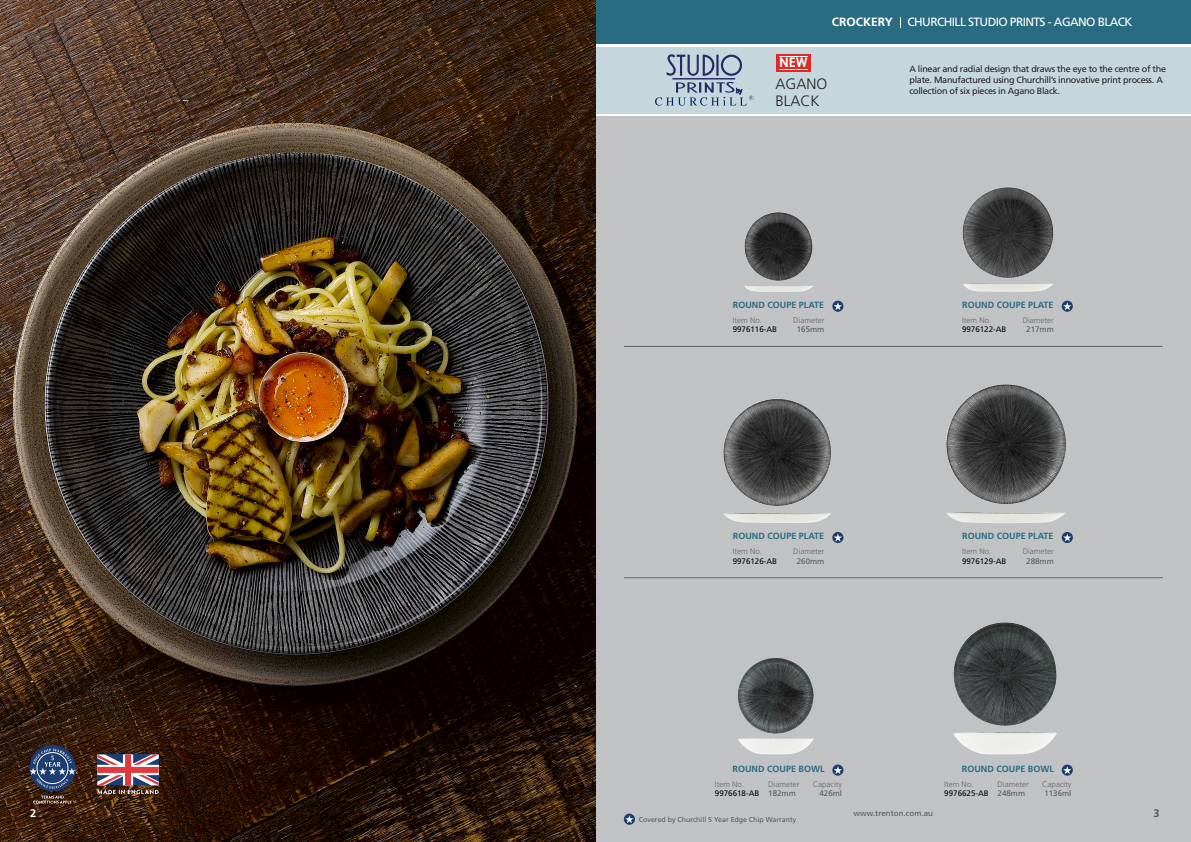
<style>
.page{position:relative;width:1191px;height:842px;background:#fff}
.page>*{position:absolute;margin:0;border:0;box-sizing:border-box;transform-origin:0 0}
.t1{font:300 15px "Frutiger LT Std";color:#231f20}
.t2{font:700 13.2px "Century Gothic";color:#fff}
.t3{font:12px "Frutiger LT Std";letter-spacing:-.05em;color:#fff}
.t4{font:700 12px "Frutiger LT Std";color:#fff}
.t5{font:700 11px "Frutiger LT Std";color:#fff}
.t6{font:700 11px "Frutiger LT Std";color:#57585b}
.t7{font:9px/11px "Frutiger LT Std";letter-spacing:-.03em;color:#231f20}
.t8{font:700 9px "Frutiger LT Std";color:#296c82}
.t9{font:300 8px "Frutiger LT Std";color:#646569}
.t10{font:8px "Frutiger LT Std";color:#040503}
.t11{font:8px "Frutiger LT Std";color:#57585a}
.t12{font:8px "Frutiger LT Std";color:#57585b}
.t13{font:7px "Frutiger LT Std";color:#57585a}
</style>
<div class="page">
<div style="left:595px;top:0;width:596px;height:842px;background:#c1c2c4"></div>
<div style="left:595px;top:0;width:596px;height:116px;background:#fff"></div>
<div style="left:595px;top:47px;width:596px;height:67px;background:#c5d7dd"></div>
<div style="left:595px;top:0;width:596px;height:44px;background:#296c82"></div>
<img style="left:0;top:0;width:595px;height:842px">
<svg style="left:97px;top:754px;width:62px;height:40px"></svg>
<div style="left:29px;top:745px;width:47px;height:46px;background:#1c3c72;border-radius:50%"></div>
<svg style="left:33px;top:795px;width:39px;height:9px"></svg>
<svg style="left:29px;top:748px;width:47px;height:41px"></svg>
<hr style="left:889px;top:55px;width:1px;height:50px;background:#d1d3d4">
<svg style="left:655px;top:54px;width:98px;height:52px"></svg>
<hr style="left:624px;top:346px;width:538px;height:1px;background:#64666a">
<hr style="left:624px;top:577px;width:538px;height:1px;background:#64666a">
<div style="left:776px;top:54px;width:35px;height:18px;background:#e32725"></div>
<svg style="left:779px;top:56px;width:29px;height:1px"></svg>
<svg style="left:779px;top:69px;width:29px;height:1px"></svg>
<div style="left:832px;top:301px;width:11px;height:11px;background:#1c3c72;border-radius:50%"></div>
<svg style="left:833px;top:302px;width:9px;height:8px"></svg>
<svg style="left:1061px;top:301px;width:11px;height:11px"></svg>
<svg style="left:1063px;top:302px;width:8px;height:8px"></svg>
<svg style="left:832px;top:532px;width:11px;height:11px"></svg>
<svg style="left:833px;top:533px;width:9px;height:8px"></svg>
<svg style="left:1061px;top:532px;width:11px;height:11px"></svg>
<svg style="left:1063px;top:533px;width:8px;height:8px"></svg>
<svg style="left:624px;top:814px;width:11px;height:11px"></svg>
<svg style="left:625px;top:815px;width:8px;height:8px"></svg>
<svg style="left:1061px;top:764px;width:11px;height:12px"></svg>
<svg style="left:1063px;top:766px;width:8px;height:8px"></svg>
<svg style="left:832px;top:764px;width:11px;height:12px"></svg>
<svg style="left:833px;top:766px;width:9px;height:8px"></svg>
<img style="left:953px;top:732px;width:103px;height:23px">
<img style="left:738px;top:738px;width:75px;height:16px">
<img style="left:723px;top:513px;width:108px;height:10px">
<img style="left:744px;top:286px;width:69px;height:6px">
<img style="left:963px;top:284px;width:90px;height:8px">
<img style="left:946px;top:512px;width:119px;height:11px">
<img style="left:946px;top:385px;width:120px;height:119px">
<img style="left:723px;top:399px;width:108px;height:107px">
<img style="left:962px;top:188px;width:91px;height:90px">
<img style="left:744px;top:212px;width:69px;height:69px">
<img style="left:953px;top:622px;width:103px;height:104px">
<img style="left:738px;top:658px;width:75px;height:76px">
<p class="t4" style="left:832px;top:15px;width:62px">CROCKERY</p>
<p class="t3" style="left:907px;top:15px;width:227px">CHURCHILL STUDIO PRINTS - AGANO BLACK</p>
<p class="t2" style="left:779px;top:54px;width:30px">NEW</p>
<p class="t1" style="left:775px;top:75px;width:53px">AGANO</p>
<p class="t1" style="left:775px;top:92px;width:46px">BLACK</p>
<p class="t8" style="left:733px;top:300px;width:93px">ROUND COUPE PLATE</p>
<p class="t9" style="left:732px;top:315px;width:31px">Item No.</p>
<p class="t10" style="left:732px;top:325px;width:46px">9976116-AB</p>
<p class="t11" style="left:797px;top:325px;width:29px">165mm</p>
<p class="t9" style="left:793px;top:315px;width:33px">Diameter</p>
<p class="t8" style="left:733px;top:531px;width:93px">ROUND COUPE PLATE</p>
<p class="t9" style="left:732px;top:547px;width:31px">Item No.</p>
<p class="t10" style="left:732px;top:556px;width:46px">9976126-AB</p>
<p class="t11" style="left:797px;top:556px;width:29px">260mm</p>
<p class="t9" style="left:793px;top:547px;width:33px">Diameter</p>
<p class="t7" style="left:909px;top:64px;width:258px">A linear and radial design that draws the eye to the centre of the</p>
<p class="t7" style="left:909px;top:75px;width:255px">plate. Manufactured using Churchill’s innovative print process. A collection of six pieces in Agano Black.</p>
<p class="t8" style="left:962px;top:300px;width:93px">ROUND COUPE PLATE</p>
<p class="t9" style="left:962px;top:315px;width:31px">Item No.</p>
<p class="t10" style="left:962px;top:325px;width:46px">9976122-AB</p>
<p class="t11" style="left:1026px;top:325px;width:29px">217mm</p>
<p class="t9" style="left:1022px;top:315px;width:33px">Diameter</p>
<p class="t8" style="left:962px;top:531px;width:93px">ROUND COUPE PLATE</p>
<p class="t9" style="left:962px;top:547px;width:31px">Item No.</p>
<p class="t10" style="left:962px;top:556px;width:46px">9976129-AB</p>
<p class="t11" style="left:1026px;top:556px;width:29px">288mm</p>
<p class="t9" style="left:1022px;top:547px;width:33px">Diameter</p>
<p class="t8" style="left:732px;top:764px;width:94px">ROUND COUPE BOWL</p>
<p class="t8" style="left:962px;top:764px;width:94px">ROUND COUPE BOWL</p>
<p class="t9" style="left:715px;top:779px;width:31px">Item No.</p>
<p class="t9" style="left:768px;top:779px;width:33px">Diameter</p>
<p class="t9" style="left:813px;top:779px;width:31px">Capacity</p>
<p class="t10" style="left:715px;top:789px;width:46px">9976618-AB</p>
<p class="t11" style="left:768px;top:789px;width:29px">182mm</p>
<p class="t11" style="left:819px;top:789px;width:24px">426ml</p>
<p class="t9" style="left:944px;top:779px;width:31px">Item No.</p>
<p class="t9" style="left:997px;top:779px;width:33px">Diameter</p>
<p class="t9" style="left:1042px;top:779px;width:31px">Capacity</p>
<p class="t10" style="left:944px;top:789px;width:46px">9976625-AB</p>
<p class="t11" style="left:997px;top:789px;width:29px">248mm</p>
<p class="t11" style="left:1044px;top:789px;width:29px">1136ml</p>
<p class="t5" style="left:30px;top:807px;width:8px">2</p>
<p class="t12" style="left:853px;top:808px;width:81px">www.trenton.com.au</p>
<p class="t6" style="left:1153px;top:807px;width:8px">3</p>
<p class="t13" style="left:639px;top:815px;width:159px">Covered by Churchill 5 Year Edge Chip Warranty</p>
</div>
